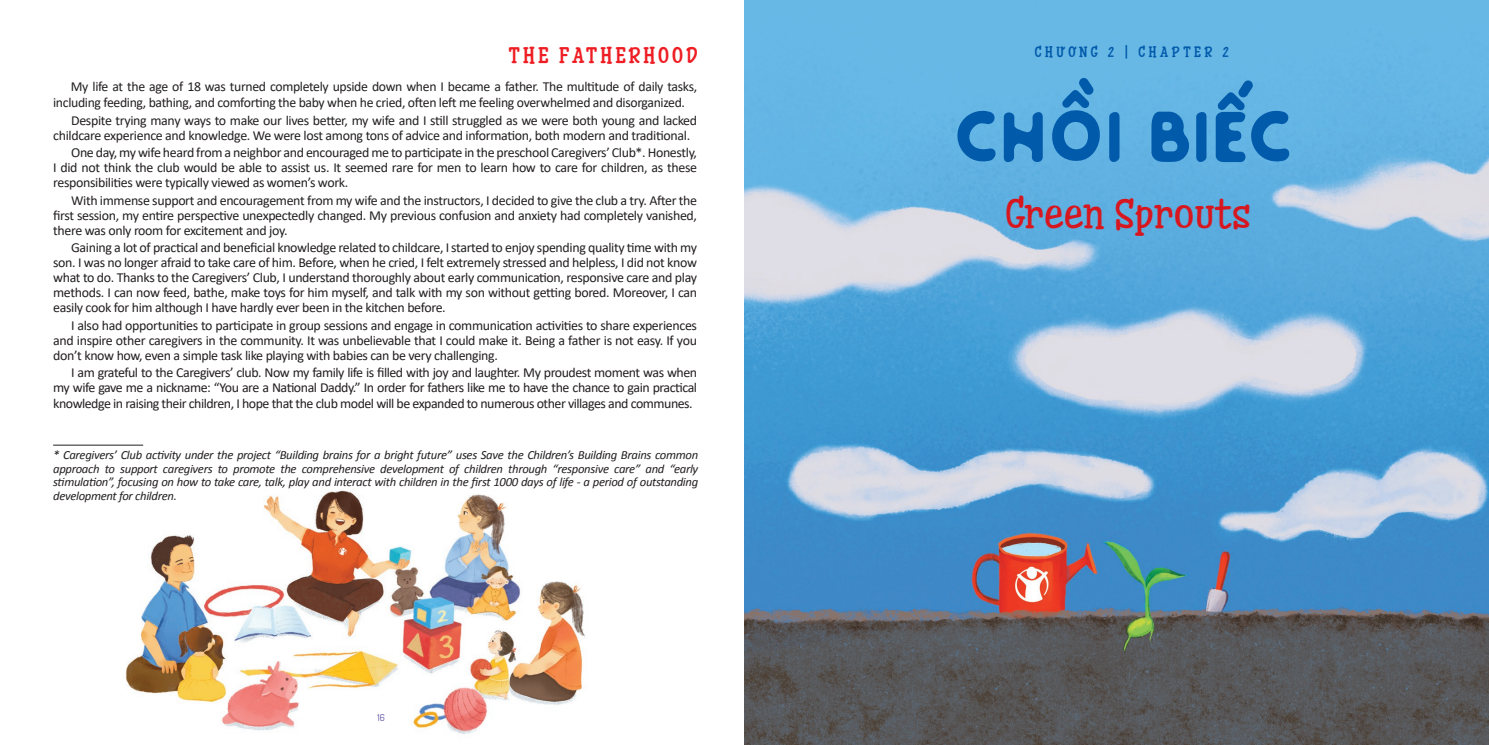
<style>
.page{position:relative;width:1489px;height:745px;background:#fff}
.page>*{position:absolute;margin:0;border:0;box-sizing:border-box;transform-origin:0 0}
.Tên_Chapter_vn{font:75px "FS North Land Sans";color:#015aaa}
.Tên_Chapter_eng{font:41.88px "i Ciel Cucho";color:#d7171f}
.Tên_truyện_eng{font:700 22.5px "i Ciel Cucho";letter-spacing:.1em;color:#ee1d23}
.Chapter{font:700 15px "i Ciel Cucho";letter-spacing:.2em;color:#015aaa}
.t1{font:13.75px/15px "Calibri";letter-spacing:-.025em;color:#231f20;text-align:justify}
.t2{font:italic 12.5px/13.8px "Calibri";letter-spacing:-.025em;color:#231f20;text-align:justify}
.t3{font:9.62px "Dosis";color:#5a4fa1}
</style>
<div class="page">
<img style="left:744px;top:0;width:744px;height:744px">
<img style="left:119px;top:444px;width:466px;height:290px">
<hr style="left:53px;top:444px;width:90px;height:1px;background:#231f20">
<p class="Tên_truyện_eng" style="left:507px;top:39px;width:191px">THE FATHERHOOD</p>
<p class="t1" style="left:53px;top:79px;width:645px;line-height:15.6px;text-indent:18px">My life at the age of 18 was turned completely upside down when I became a father. The multitude of daily tasks, including feeding, bathing, and comforting the baby when he cried, often left me feeling overwhelmed and disorganized.</p>
<p class="t1" style="left:53px;top:112px;width:645px;text-indent:18px">Despite trying many ways to make our lives better, my wife and I still struggled as we were both young and lacked childcare experience and knowledge. We were lost among tons of advice and information, both modern and traditional.</p>
<p class="t1" style="left:53px;top:144px;width:645px;text-indent:18px">One day, my wife heard from a neighbor and encouraged me to participate in the preschool Caregivers’ Club*. Honestly, I did not think the club would be able to assist us. It seemed rare for men to learn how to care for children, as these responsibilities were typically viewed as women’s work.</p>
<p class="t1" style="left:53px;top:192px;width:645px;text-indent:18px">With immense support and encouragement from my wife and the instructors, I decided to give the club a try. After the first session, my entire perspective unexpectedly changed. My previous confusion and anxiety had completely vanished, there was only room for excitement and joy.</p>
<p class="t1" style="left:53px;top:239px;width:645px;text-indent:18px">Gaining a lot of practical and beneficial knowledge related to childcare, I started to enjoy spending quality time with my son. I was no longer afraid to take care of him. Before, when he cried, I felt extremely stressed and helpless, I did not know what to do. Thanks to the Caregivers’ Club, I understand thoroughly about early communication, responsive care and play methods. I can now feed, bathe, make toys for him myself, and talk with my son without getting bored. Moreover, I can easily cook for him although I have hardly ever been in the kitchen before.</p>
<p class="t1" style="left:53px;top:317px;width:645px;text-indent:18px">I also had opportunities to participate in group sessions and engage in communication activities to share experiences and inspire other caregivers in the community. It was unbelievable that I could make it. Being a father is not easy. If you don’t know how, even a simple task like playing with babies can be very challenging.</p>
<p class="t1" style="left:53px;top:364px;width:645px;text-indent:18px">I am grateful to the Caregivers’ club. Now my family life is filled with joy and laughter. My proudest moment was when my wife gave me a nickname: “You are a National Daddy.” In order for fathers like me to have the chance to gain practical knowledge in raising their children, I hope that the club model will be expanded to numerous other villages and communes.</p>
<p class="t2" style="left:53px;top:447px;width:646px">* Caregivers’ Club activity under the project “Building brains for a bright future” uses Save the Children’s Building Brains common approach to support caregivers to promote the comprehensive development of children through “responsive care” and “early stimulation”, focusing on how to take care, talk, play and interact with children in the first 1000 days of life - a period of outstanding development for children.</p>
<p class="t3" style="left:377px;top:710px;width:9px">16</p>
<p class="Chapter" style="left:1034px;top:41px;width:196px">CHƯƠNG 2 | CHAPTER 2</p>
<p class="Tên_Chapter_vn" style="left:957px;top:92px;width:341px">CHỒI BIẾC</p>
<p class="Tên_Chapter_eng" style="left:1004px;top:183px;width:247px">Green Sprouts</p>
</div>
